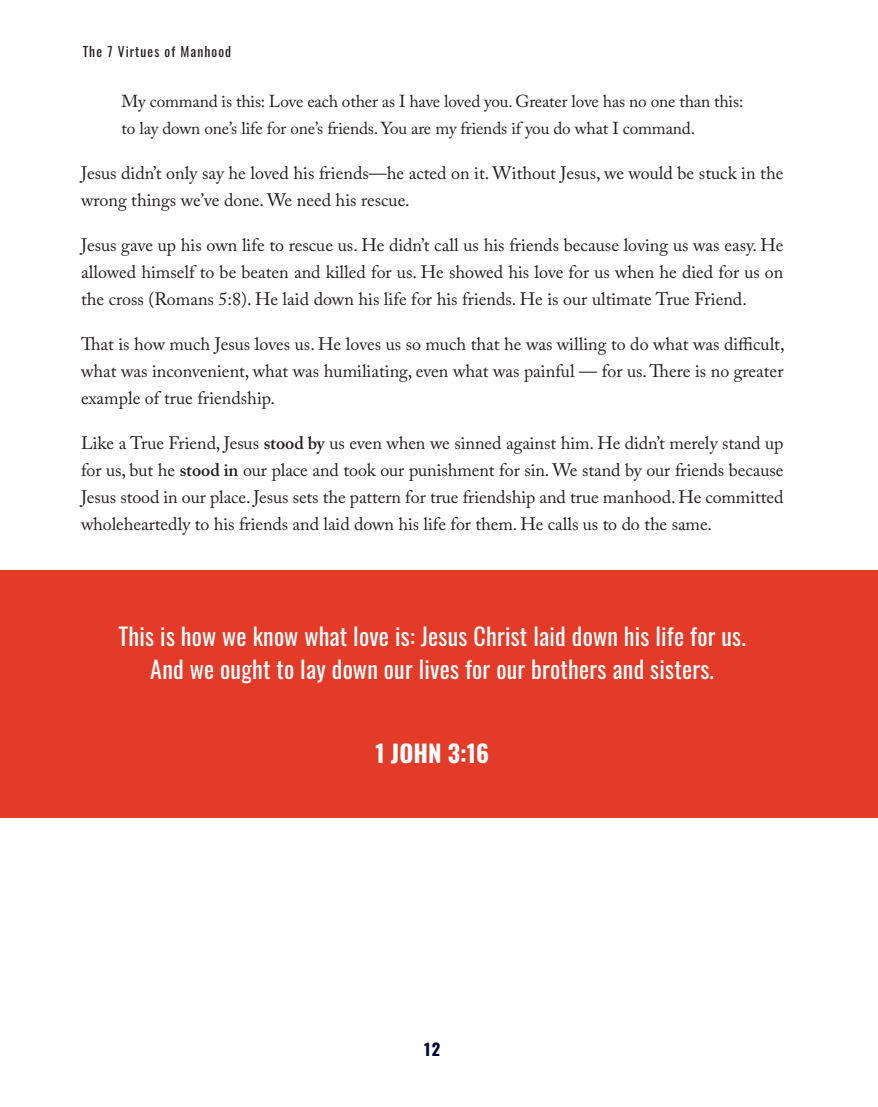
<style>
.page{position:relative;width:878px;height:1107px;background:#fff}
.page>*{position:absolute;margin:0;border:0;box-sizing:border-box;transform-origin:0 0}
.t1{font:24px/33px "Oswald";letter-spacing:.01em;color:#fff;text-align:center}
.block_quote{font:700 24px "Oswald";color:#fff}
.body{font:18px/27px "Adobe Caslon Pro";color:#231f20;text-align:justify}
.block_quote-2{font:17.25px/27px "Adobe Caslon Pro";letter-spacing:-.01em;color:#231f20}
.t2{font:700 16.5px "Oswald";color:#000539}
.t3{font:13.5px "Oswald";letter-spacing:.08em;color:#231f20}
.s1{font-weight:600}
</style>
<div class="page">
<div style="left:0;top:570px;width:878px;height:248px;background:#e33b28"></div>
<p class="t3" style="left:83px;top:39px;width:150px">The 7 Virtues of Manhood</p>
<p class="block_quote-2" style="left:122px;top:88px;width:623px">My command is this: Love each other as I have loved you. Greater love has no one than this: to lay down one’s life for one’s friends. You are my friends if you do what I command.</p>
<p class="body" style="left:81px;top:159px;width:704px">Jesus didn’t only say he loved his friends—he acted on it. Without Jesus, we would be stuck in the wrong things we’ve done. We need his rescue.</p>
<p class="body" style="left:81px;top:231px;width:704px">Jesus gave up his own life to rescue us. He didn’t call us his friends because loving us was easy. He allowed himself to be beaten and killed for us. He showed his love for us when he died for us on the cross (Romans 5:8). He laid down his life for his friends. He is our ultimate True Friend.</p>
<p class="body" style="left:81px;top:330px;width:705px">That is how much Jesus loves us. He loves us so much that he was willing to do what was difficult, what was inconvenient, what was humiliating, even what was painful — for us. There is no greater example of true friendship.</p>
<p class="body" style="left:81px;top:429px;width:704px">Like a True Friend, Jesus <span class="s1">stood by</span> us even when we sinned against him. He didn’t merely stand up for us, but he <span class="s1">stood in</span> our place and took our punishment for sin. We stand by our friends because Jesus stood in our place. Jesus sets the pattern for true friendship and true manhood. He committed wholeheartedly to his friends and laid down his life for them. He calls us to do the same.</p>
<p class="t1" style="left:118px;top:618px;width:629px">This is how we know what love is: Jesus Christ laid down his life for us.<br>And we ought to lay down our lives for our brothers and sisters.</p>
<p class="block_quote" style="left:375px;top:741px;width:115px">1 JOHN 3:16</p>
<p class="t2" style="left:424px;top:1040px;width:18px">12</p>
</div>
